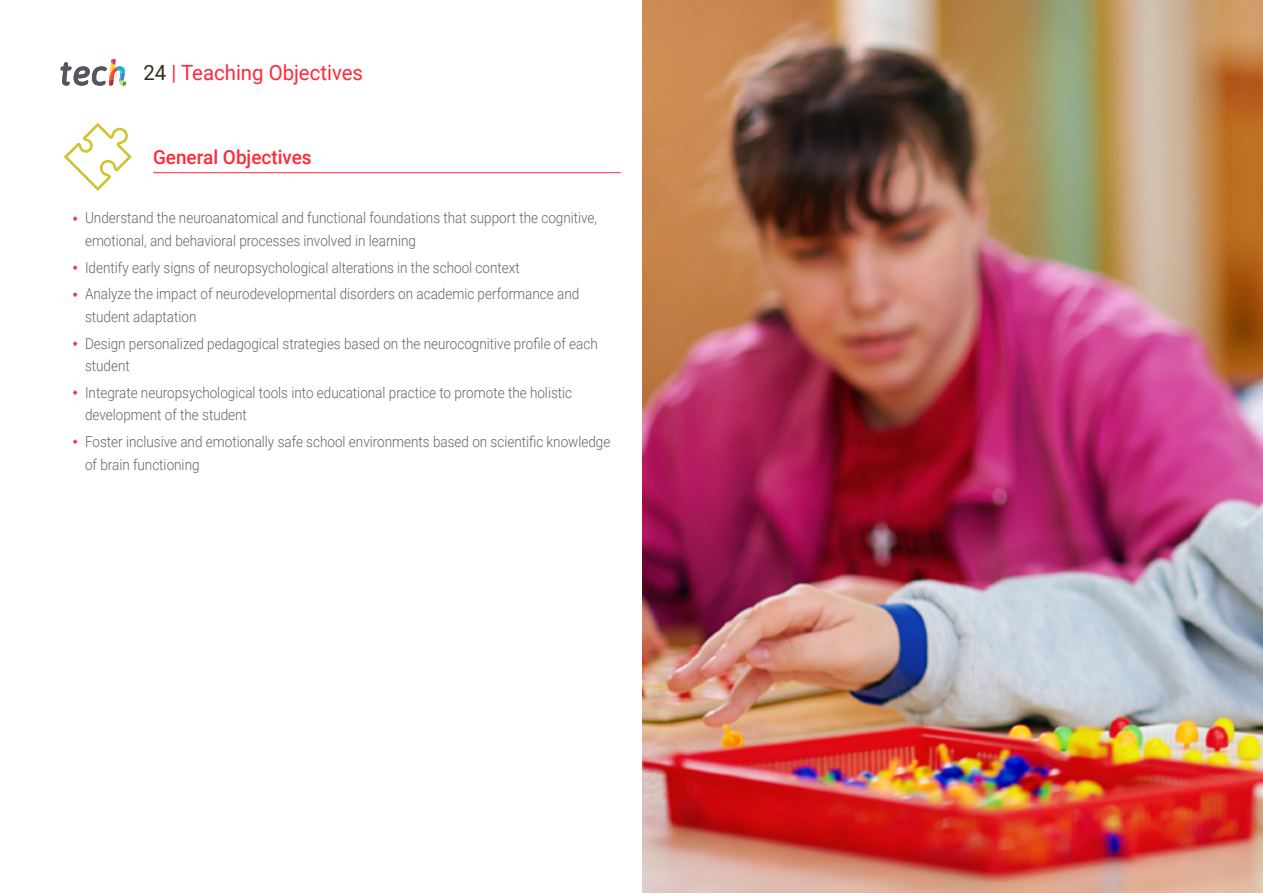
<style>
.page{position:relative;width:1263px;height:893px;background:#fff}
.page>*{position:absolute;margin:0;border:0;box-sizing:border-box;transform-origin:0 0}
.t1{font:21px "Roboto";color:#ff293a}
.t2{font:500 19.5px "Roboto";color:#ff293a}
.t3{font:300 15px/26.7px "Roboto";color:#61646a;scale:.9 1}
.s1{color:#312e20}
</style>
<div class="page">
<img style="left:642px;top:0;width:621px;height:893px">
<hr style="left:153px;top:172px;width:468px;height:1px;background:#ff293a">
<svg style="left:64px;top:123px;width:68px;height:68px"></svg>
<svg style="left:61px;top:59px;width:65px;height:27px"></svg>
<h1 class="t1" style="left:144px;top:57px;width:221px"><span class="s1">24</span> | Teaching Objectives</h1>
<h2 class="t2" style="left:153px;top:144px;width:160px">General Objectives</h2>
<p class="t3" style="left:85px;top:206px;width:570px;line-height:22.5px">Understand the neuroanatomical and functional foundations that support the cognitive, emotional, and behavioral processes involved in learning</p>
<p class="t3" style="left:85px;top:253px;width:551px">Identify early signs of neuropsychological alterations in the school context<br>Analyze the impact of neurodevelopmental disorders on academic performance and</p>
<p class="t3" style="left:85px;top:303px;width:571px">student adaptation<br>Design personalized pedagogical strategies based on the neurocognitive profile of each</p>
<p class="t3" style="left:85px;top:352px;width:543px">student<br>Integrate neuropsychological tools into educational practice to promote the holistic</p>
<p class="t3" style="left:85px;top:401px;width:585px">development of the student<br>Foster inclusive and emotionally safe school environments based on scientific knowledge</p>
<p class="t3" style="left:85px;top:450px;width:129px">of brain functioning</p>
</div>
